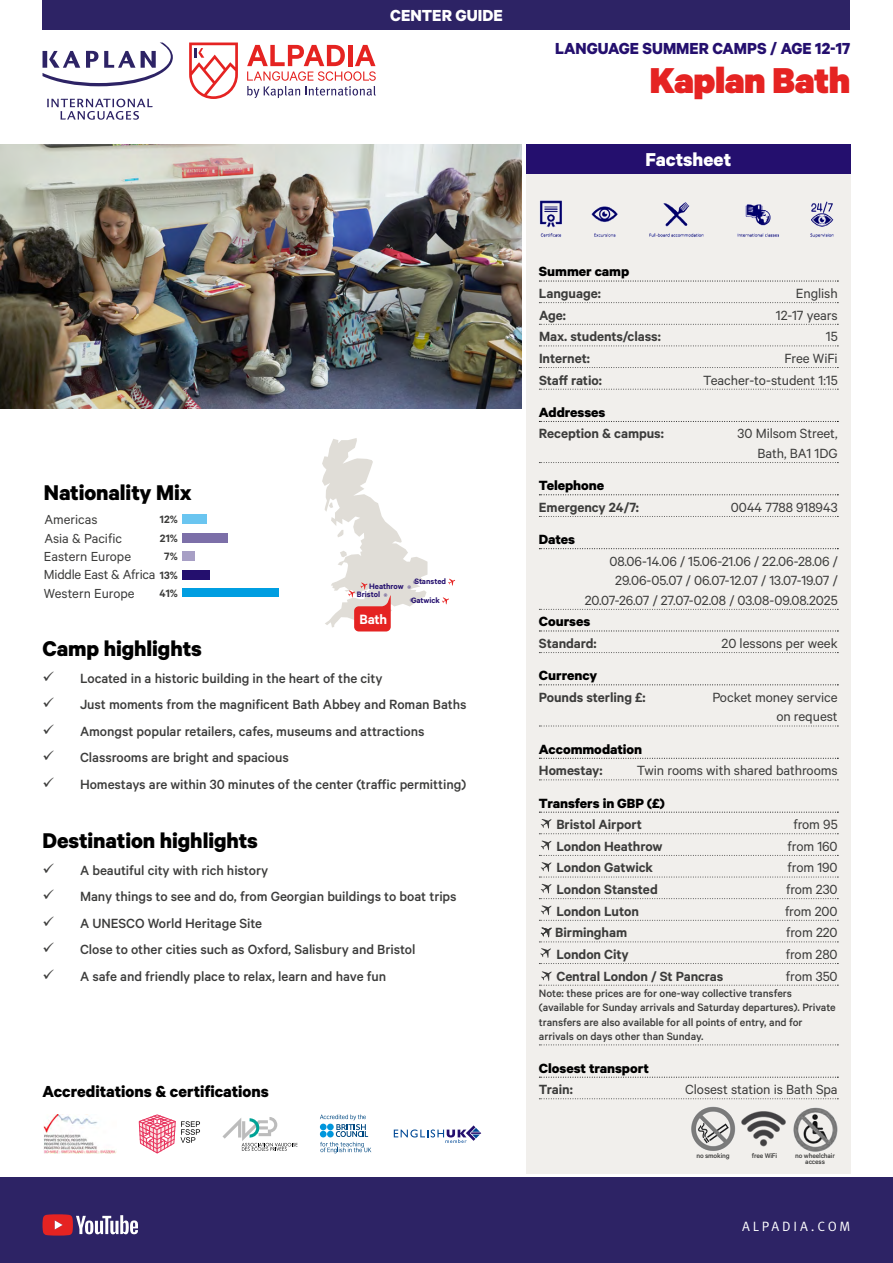
<style>
.page{position:relative;width:893px;height:1263px;background:#fff}
.page>*{position:absolute;margin:0;border:0;box-sizing:border-box;transform-origin:0 0}
.t1{font:900 40.5px "Calibre";letter-spacing:-.01em;color:#e52322}
.t2{font:700 24px "Calibre";letter-spacing:-.005em;color:#000}
.t3{font:700 21px "Calibre";color:#fff}
.t4{font:700 18px "Calibre";color:#000}
.t5{font:700 18px "Calibre";color:#240f6e}
.t6{font:700 18px "Calibre";color:#fff}
.t7{font:600 15.15px "Calibre";color:#fff}
.t8{font:500 15px/26.5px "Calibre";letter-spacing:-.005em;color:#3c3c3b}
.t9{font:15px/19.5px "Calibre";letter-spacing:-.005em;color:#3c3c3b;text-align:right}
.t10{font:600 15px "Calibre";letter-spacing:-.005em;color:#3c3c3b}
.t11{font:700 15px "Calibre";letter-spacing:-.005em;color:#000}
.t12{font:14.7px/18.5px "Calibre";color:#3c3c3b}
.t13{font:13.5px "Meta Pro Norm";letter-spacing:.21em;color:#fff}
.t14{font:500 12px/14.4px "Calibre";letter-spacing:-.005em;color:#3c3c3b}
.t15{font:600 12px/18.5px "Calibre";color:#3c3c3b;text-align:center}
.t16{font:600 8.85px/18.5px "Calibre";color:#240f6e}
.t17{font:500 7.65px/6.3px "Calibre";letter-spacing:-.02em;color:#3c3c3b;text-align:center}
.s1{font-weight:300}
</style>
<div class="page">
<div style="left:182px;top:570px;width:27px;height:9px;background:#240f6e"></div>
<div style="left:182px;top:514px;width:25px;height:10px;background:#6ac5f0"></div>
<div style="left:182px;top:533px;width:46px;height:9px;background:#7c6fa8"></div>
<div style="left:182px;top:551px;width:13px;height:10px;background:#a79fc5"></div>
<div style="left:182px;top:588px;width:97px;height:9px;background:#009ee1"></div>
<div style="left:526px;top:145px;width:324px;height:1029px;background:#f1efec"></div>
<svg style="left:539px;top:281px;width:299px;height:1px"></svg>
<svg style="left:539px;top:302px;width:299px;height:1px"></svg>
<svg style="left:539px;top:324px;width:299px;height:1px"></svg>
<svg style="left:539px;top:346px;width:299px;height:1px"></svg>
<svg style="left:539px;top:367px;width:299px;height:1px"></svg>
<svg style="left:539px;top:389px;width:299px;height:1px"></svg>
<svg style="left:539px;top:421px;width:299px;height:1px"></svg>
<svg style="left:539px;top:462px;width:299px;height:1px"></svg>
<svg style="left:539px;top:494px;width:299px;height:1px"></svg>
<svg style="left:539px;top:516px;width:299px;height:1px"></svg>
<svg style="left:539px;top:548px;width:299px;height:1px"></svg>
<svg style="left:539px;top:609px;width:299px;height:1px"></svg>
<svg style="left:539px;top:631px;width:299px;height:1px"></svg>
<svg style="left:539px;top:652px;width:299px;height:1px"></svg>
<svg style="left:539px;top:684px;width:299px;height:1px"></svg>
<svg style="left:539px;top:726px;width:299px;height:1px"></svg>
<svg style="left:539px;top:758px;width:299px;height:1px"></svg>
<svg style="left:539px;top:779px;width:299px;height:1px"></svg>
<svg style="left:539px;top:812px;width:299px;height:1px"></svg>
<svg style="left:539px;top:1044px;width:299px;height:1px"></svg>
<svg style="left:539px;top:1077px;width:299px;height:1px"></svg>
<svg style="left:539px;top:1098px;width:299px;height:1px"></svg>
<img style="left:540px;top:200px;width:294px;height:38px">
<svg style="left:539px;top:819px;width:299px;height:15px"></svg>
<svg style="left:539px;top:841px;width:299px;height:15px"></svg>
<svg style="left:539px;top:862px;width:299px;height:16px"></svg>
<svg style="left:539px;top:884px;width:299px;height:15px"></svg>
<svg style="left:539px;top:905px;width:299px;height:16px"></svg>
<div style="left:526px;top:145px;width:324px;height:29px;background:#240f6e"></div>
<svg style="left:139px;top:1115px;width:61px;height:38px"></svg>
<img style="left:43px;top:1115px;width:74px;height:38px">
<img style="left:0;top:145px;width:522px;height:263px">
<svg style="left:320px;top:1114px;width:51px;height:39px"></svg>
<div style="left:320px;top:1123px;width:7px;height:7px;background:#0096dc;border-radius:50%"></div>
<div style="left:327px;top:1123px;width:7px;height:7px;background:#0096dc;border-radius:50%"></div>
<div style="left:320px;top:1131px;width:7px;height:6px;background:#0096dc;border-radius:50%"></div>
<div style="left:327px;top:1131px;width:7px;height:6px;background:#0096dc;border-radius:50%"></div>
<svg style="left:222px;top:1117px;width:75px;height:34px"></svg>
<svg style="left:394px;top:1125px;width:88px;height:18px"></svg>
<svg style="left:448px;top:579px;width:7px;height:7px"></svg>
<svg style="left:442px;top:597px;width:7px;height:7px"></svg>
<svg style="left:322px;top:438px;width:105px;height:193px"></svg>
<svg style="left:539px;top:971px;width:299px;height:15px"></svg>
<svg style="left:539px;top:927px;width:299px;height:15px"></svg>
<svg style="left:539px;top:948px;width:299px;height:16px"></svg>
<img style="left:793px;top:1107px;width:45px;height:45px">
<img style="left:691px;top:1106px;width:45px;height:45px">
<img style="left:741px;top:1111px;width:45px;height:36px">
<svg style="left:43px;top:43px;width:130px;height:43px"></svg>
<svg style="left:47px;top:99px;width:106px;height:21px"></svg>
<div style="left:43px;top:0;width:807px;height:30px;background:#2d2365"></div>
<div style="left:0;top:1178px;width:893px;height:85px;background:#2d2365"></div>
<svg style="left:43px;top:1214px;width:95px;height:21px"></svg>
<svg style="left:189px;top:43px;width:49px;height:56px"></svg>
<svg style="left:247px;top:45px;width:129px;height:53px"></svg>
<p class="t6" style="left:390px;top:4px;width:114px">CENTER GUIDE</p>
<p class="t5" style="left:555px;top:38px;width:297px">LANGUAGE SUMMER CAMPS / AGE 12-17</p>
<h1 class="t1" style="left:650px;top:55px;width:202px">Kaplan Bath</h1>
<h3 class="t3" style="left:645px;top:147px;width:87px">Factsheet</h3>
<h2 class="t2" style="left:44px;top:477px;width:149px">Nationality Mix</h2>
<p class="t12" style="left:44px;top:510px;width:89px">Americas<br>Asia &amp; Pacific<br>Eastern Europe</p>
<p class="t15" style="left:160px;top:510px;width:19px">12%<br>21%<br>7%</p>
<p class="t12" style="left:44px;top:565px;width:113px">Middle East &amp; Africa</p>
<p class="t15" style="left:160px;top:565px;width:19px">13%</p>
<p class="t12" style="left:44px;top:583px;width:92px">Western Europe</p>
<p class="t15" style="left:160px;top:584px;width:20px">41%</p>
<p class="t16" style="left:410px;top:572px;width:38px;text-indent:3px"><span class="s1">®</span>Stansted <span class="s1">®</span>Gatwick</p>
<p class="t16" style="left:357px;top:582px;width:56px;line-height:7.9px;text-indent:12px">Heathrow <span class="s1">®<br></span>Bristol <span class="s1">®</span></p>
<p class="t7" style="left:360px;top:610px;width:29px">Bath</p>
<h2 class="t2" style="left:43px;top:634px;width:161px">Camp highlights</h2>
<p class="t8" style="left:80px;top:664px;width:388px">Located in a historic building in the heart of the city<br>Just moments from the magnificent Bath Abbey and Roman Baths Amongst popular retailers, cafes, museums and attractions Classrooms are bright and spacious<br>Homestays are within 30 minutes of the center (traffic permitting)</p>
<h2 class="t2" style="left:43px;top:826px;width:217px">Destination highlights</h2>
<p class="t8" style="left:80px;top:856px;width:378px">A beautiful city with rich history<br>Many things to see and do, from Georgian buildings to boat trips A UNESCO World Heritage Site<br>Close to other cities such as Oxford, Salisbury and Bristol<br>A safe and friendly place to relax, learn and have fun</p>
<p class="t4" style="left:43px;top:1081px;width:228px">Accreditations &amp; certifications</p>
<p class="t11" style="left:539px;top:263px;width:92px">Summer camp</p>
<p class="t10" style="left:539px;top:284px;width:63px">Language:</p>
<p class="t9" style="left:796px;top:283px;width:43px">English</p>
<p class="t10" style="left:539px;top:306px;width:29px">Age:</p>
<p class="t9" style="left:776px;top:305px;width:63px">12-17 years</p>
<p class="t10" style="left:539px;top:328px;width:123px">Max. students/class:</p>
<p class="t9" style="left:826px;top:326px;width:13px">15</p>
<p class="t10" style="left:539px;top:349px;width:52px">Internet:</p>
<p class="t9" style="left:784px;top:348px;width:55px">Free WiFi</p>
<p class="t10" style="left:539px;top:371px;width:64px">Staff ratio:</p>
<p class="t9" style="left:703px;top:370px;width:136px">Teacher-to-student 1:15</p>
<p class="t11" style="left:539px;top:403px;width:68px">Addresses</p>
<p class="t10" style="left:539px;top:425px;width:126px">Reception &amp; campus:</p>
<p class="t9" style="left:738px;top:423px;width:102px">30 Milsom Street,<br>Bath, BA1 1DG</p>
<p class="t11" style="left:539px;top:476px;width:67px">Telephone</p>
<p class="t10" style="left:539px;top:498px;width:102px">Emergency 24/7:</p>
<p class="t9" style="left:731px;top:497px;width:108px">0044 7788 918943</p>
<p class="t11" style="left:539px;top:530px;width:38px">Dates</p>
<p class="t9" style="left:585px;top:551px;width:255px">08.06-14.06 / 15.06-21.06 / 22.06-28.06 /<br>29.06-05.07 / 06.07-12.07 / 13.07-19.07 /<br>20.07-26.07 / 27.07-02.08 / 03.08-09.08.2025</p>
<p class="t11" style="left:539px;top:612px;width:53px">Courses</p>
<p class="t10" style="left:539px;top:634px;width:59px">Standard:</p>
<p class="t9" style="left:722px;top:633px;width:118px">20 lessons per week</p>
<p class="t11" style="left:539px;top:666px;width:60px">Currency</p>
<p class="t10" style="left:539px;top:688px;width:108px">Pounds sterling £:</p>
<p class="t9" style="left:712px;top:687px;width:127px">Pocket money service on request</p>
<p class="t11" style="left:539px;top:740px;width:105px">Accommodation</p>
<p class="t10" style="left:539px;top:762px;width:65px">Homestay:</p>
<p class="t9" style="left:637px;top:760px;width:202px">Twin rooms with shared bathrooms</p>
<p class="t11" style="left:539px;top:794px;width:127px">Transfers in GBP (£)</p>
<p class="t10" style="left:556px;top:815px;width:87px">Bristol Airport</p>
<p class="t9" style="left:793px;top:814px;width:46px">from 95</p>
<p class="t10" style="left:556px;top:837px;width:108px">London Heathrow</p>
<p class="t9" style="left:787px;top:836px;width:52px">from 160</p>
<p class="t10" style="left:556px;top:859px;width:98px">London Gatwick</p>
<p class="t9" style="left:787px;top:857px;width:52px">from 190</p>
<p class="t10" style="left:556px;top:880px;width:103px">London Stansted</p>
<p class="t9" style="left:786px;top:879px;width:53px">from 230</p>
<p class="t10" style="left:556px;top:902px;width:84px">London Luton</p>
<p class="t9" style="left:785px;top:901px;width:54px">from 200</p>
<p class="t10" style="left:555px;top:924px;width:74px">Birmingham</p>
<p class="t9" style="left:786px;top:922px;width:53px">from 220</p>
<p class="t10" style="left:556px;top:945px;width:74px">London City</p>
<p class="t9" style="left:786px;top:944px;width:53px">from 280</p>
<p class="t10" style="left:556px;top:967px;width:169px">Central London / St Pancras</p>
<p class="t9" style="left:786px;top:965px;width:53px">from 350</p>
<p class="t14" style="left:539px;top:986px;width:298px">Note: these prices are for one-way collective transfers (available for Sunday arrivals and Saturday departures). Private transfers are also available for all points of entry, and for arrivals on days other than Sunday.</p>
<p class="t11" style="left:539px;top:1059px;width:111px">Closest transport</p>
<p class="t10" style="left:539px;top:1080px;width:35px">Train:</p>
<p class="t9" style="left:685px;top:1079px;width:154px">Closest station is Bath Spa</p>
<p class="t17" style="left:696px;top:1152px;width:35px">no smoking</p>
<p class="t17" style="left:752px;top:1152px;width:27px">free WiFi</p>
<p class="t17" style="left:795px;top:1152px;width:41px">no wheelchair access</p>
<p class="t13" style="left:742px;top:1216px;width:110px">ALPADIA.COM</p>
</div>
